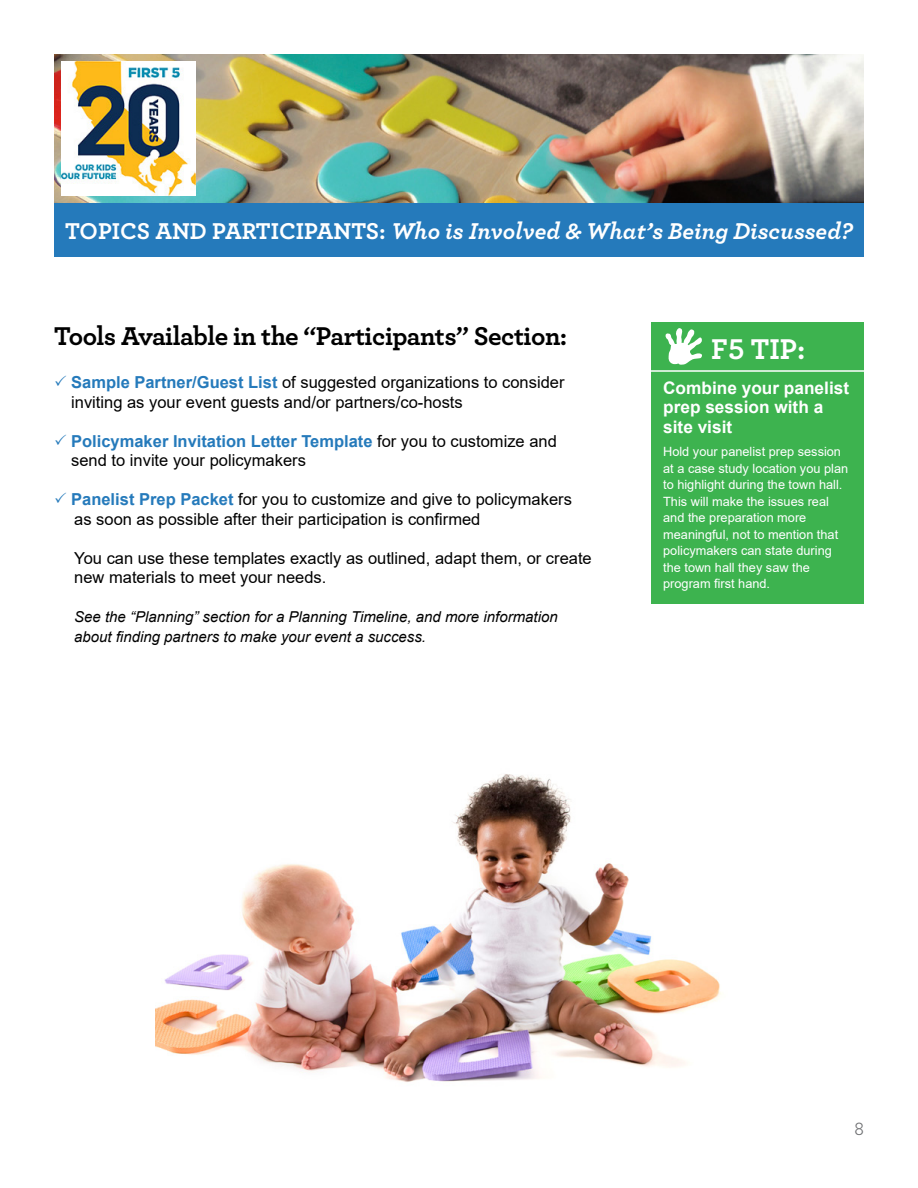
<style>
.page{position:relative;width:918px;height:1188px;background:#fff}
.page>*{position:absolute;margin:0;border:0;box-sizing:border-box;transform-origin:0 0}
.t1{font:700 30px "Archer";color:#fff}
.t2{font:700 27px "Archer";letter-spacing:-.02em;color:#000}
.t3{font:italic 700 24px "Archer";color:#fff}
.t4{font:19.5px "Archer";color:#6d6e71}
.t5{font:700 17.25px/19.5px "Arial";color:#fff}
.t6{font:16.5px/19.5px "Arial";color:#000}
.t7{font:italic 15px/19.5px "Arial";color:#000}
.t8{font:12.75px/16.5px "Arial";color:#fff}
.s1{font-style:normal}
.s2{font-weight:700;color:#257abb}
</style>
<div class="page">
<img style="left:54px;top:54px;width:810px;height:149px">
<div style="left:54px;top:203px;width:810px;height:54px;background:#257abb"></div>
<div style="left:652px;top:322px;width:212px;height:282px;background:#3db34f"></div>
<hr style="left:648px;top:370px;width:222px;height:2px;background:#fff">
<svg style="left:665px;top:328px;width:37px;height:37px"></svg>
<img style="left:155px;top:774px;width:566px;height:308px">
<img style="left:62px;top:62px;width:134px;height:134px">
<h3 class="t3" style="left:65px;top:212px;width:789px"><span class="s1">TOPICS AND PARTICIPANTS:</span> Who is Involved &amp; What’s Being Discussed?</h3>
<h2 class="t2" style="left:54px;top:314px;width:515px">Tools Available in the “Participants” Section:</h2>
<p class="t6" style="left:71px;top:372px;width:495px"><span class="s2">Sample Partner/Guest List</span> of suggested organizations to consider inviting as your event guests and/or partners/co-hosts</p>
<p class="t6" style="left:71px;top:431px;width:487px"><span class="s2">Policymaker Invitation Letter Template</span> for you to customize and send to invite your policymakers</p>
<p class="t6" style="left:71px;top:489px;width:502px"><span class="s2">Panelist Prep Packet</span> for you to customize and give to policymakers as soon as possible after their participation is confirmed</p>
<p class="t6" style="left:74px;top:548px;width:519px">You can use these templates exactly as outlined, adapt them, or create new materials to meet your needs.</p>
<p class="t7" style="left:74px;top:607px;width:485px">See the “Planning” section for a Planning Timeline, and more information about finding partners to make your event a success.</p>
<h1 class="t1" style="left:711px;top:326px;width:96px">F5 TIP:</h1>
<p class="t5" style="left:663px;top:378px;width:187px">Combine your panelist prep session with a site visit</p>
<p class="t8" style="left:663px;top:443px;width:186px">Hold your panelist prep session at a case study location you plan to highlight during the town hall.<br>This will make the issues real and the preparation more meaningful, not to mention that policymakers can state during the town hall they saw the program first hand.</p>
<p class="t4" style="left:855px;top:1115px;width:11px">8</p>
</div>
